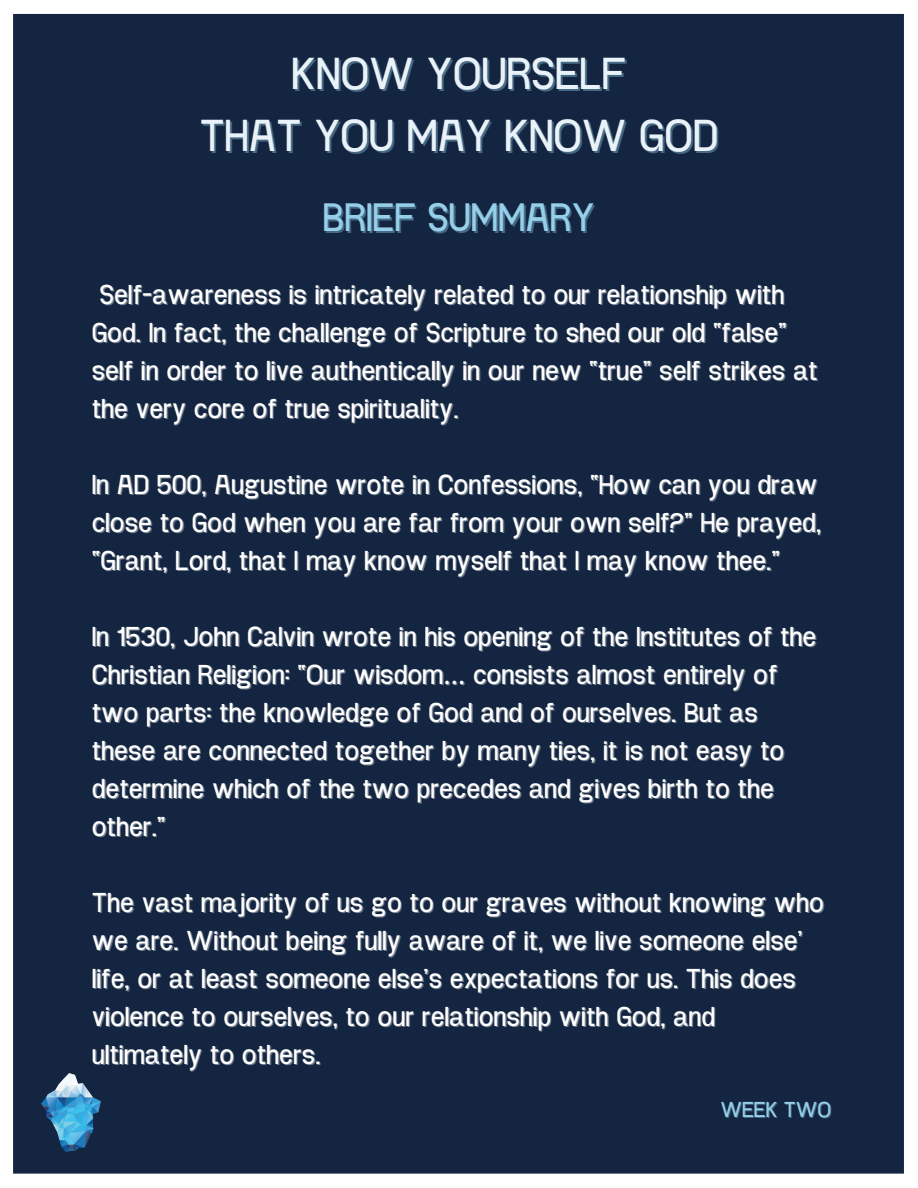
<style>
.page{position:relative;width:918px;height:1188px;background:#fff}
.page>*{position:absolute;margin:0;border:0;box-sizing:border-box;transform-origin:0 0}
.t1{font:44.7px/61.8px "Projekt Blackbird";color:#e8f2f8;text-align:center}
.t2{font:39.6px "Projekt Blackbird";color:#95cfe9}
.t3{font:27.3px/38px "Projekt Blackbird";color:#fff}
.t4{font:21.6px "Projekt Blackbird";color:#95cfe9}
.s1{font-family:"Noto Sans Gurmukhi"}
</style>
<div class="page">
<div style="left:13px;top:13px;width:891px;height:1161px;background:#132540"></div>
<img style="left:41px;top:1073px;width:60px;height:79px">
<h1 class="t1" style="left:200px;top:47px;width:520px">KNOW YOURSELF<br>THAT YOU MAY KNOW GOD</h1>
<h2 class="t2" style="left:323px;top:201px;width:274px">BRIEF SUMMARY</h2>
<p class="t3" style="left:92px;top:278px;width:727px">Self-awareness is intricately related to our relationship with God. In fact, the challenge of Scripture to shed our old “false” self in order to live authentically in our new “true” self strikes at the very core of true spirituality.</p>
<p class="t3" style="left:92px;top:468px;width:731px">In AD 500, Augustine wrote in Confessions, “How can you draw close to God when you are far from your own self?” He prayed, “Grant, Lord, that I may know myself that I may know thee.”</p>
<p class="t3" style="left:92px;top:620px;width:726px">In 1530, John Calvin wrote in his opening of the Institutes of the Christian Religion: “Our wisdom<span class="s1">…</span> consists almost entirely of two parts: the knowledge of God and of ourselves. But as these are connected together by many ties, it is not easy to determine which of the two precedes and gives birth to the other.”</p>
<p class="t3" style="left:92px;top:886px;width:734px">The vast majority of us go to our graves without knowing who we are. Without being fully aware of it, we live someone else’ life, or at least someone else’s expectations for us. This does violence to ourselves, to our relationship with God, and ultimately to others.</p>
<p class="t4" style="left:721px;top:1101px;width:112px">WEEK TWO</p>
</div>
